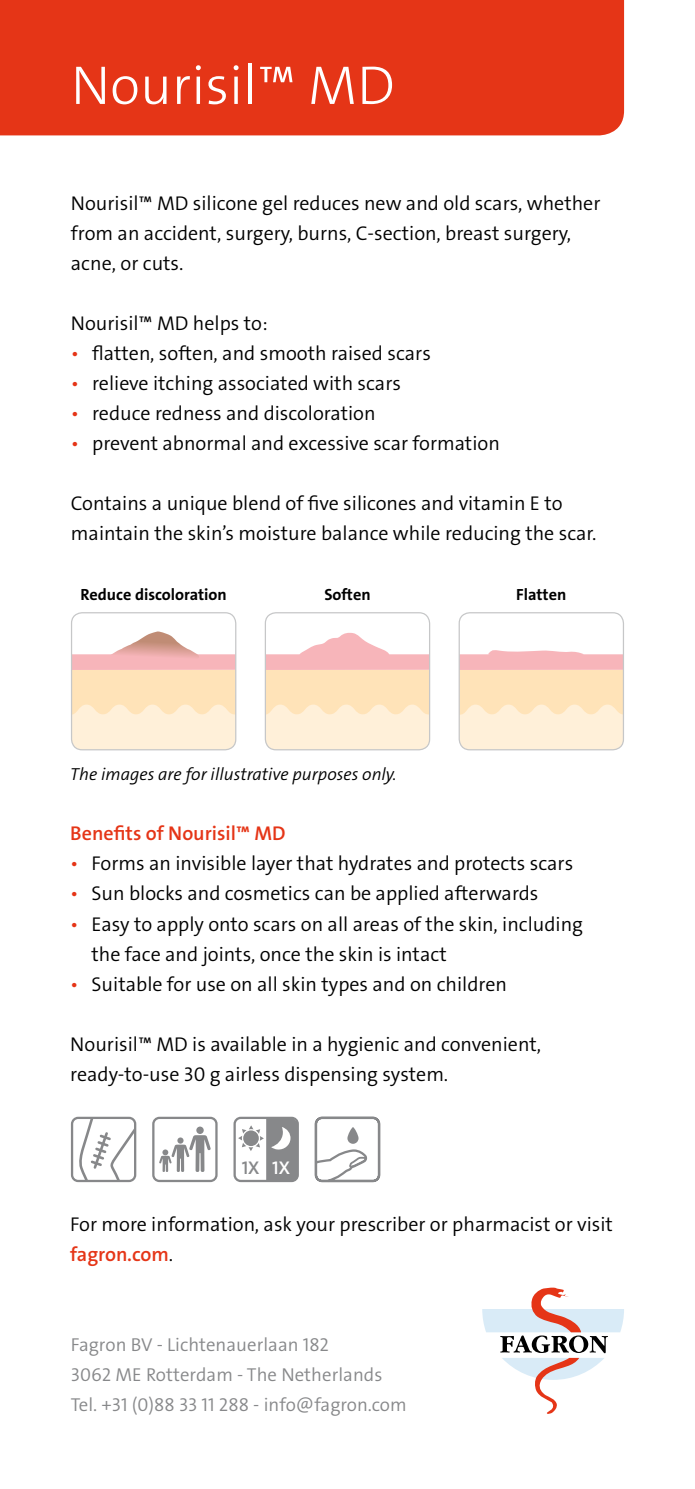
<style>
.page{position:relative;width:695px;height:1489px;background:#fff}
.page>*{position:absolute;margin:0;border:0;box-sizing:border-box;transform-origin:0 0}
.t1{font:55px "The Sans LP3 Lig";color:#fff}
.t2{font:20px/30px "The Sans LP4 Se Lig";color:#000}
.t3{font:20px "The Sans LP6 Se Bld";color:#e53517}
.t4{font:18.75px/30px "The Sans LP4 Se Lig";letter-spacing:.005em;color:#87888a}
.t5{font:18.5px "The Sans LP6 Se Bld";color:#87888a}
.t6{font:17.5px "The Sans LP4 Se Lig IT";color:#000}
.t7{font:16.25px "The Sans LP7 Bld";color:#000}
.s1{color:#e53517}
.s2{color:#fff}
.s3{font-family:"The Sans LP4 Se Lig";color:#000}
</style>
<div class="page">
<div style="left:0;top:0;width:624px;height:135px;background:#e53517"></div>
<svg style="left:482px;top:1287px;width:142px;height:126px"></svg>
<div style="left:71px;top:1116px;width:65px;height:65px;border:2px solid #87888a;border-radius:6px"></div>
<svg style="left:78px;top:1117px;width:58px;height:64px"></svg>
<div style="left:152px;top:1116px;width:65px;height:65px;border:2px solid #87888a;border-radius:6px"></div>
<div style="left:196px;top:1126px;width:8px;height:7px;background:#87888a;border-radius:50%"></div>
<svg style="left:159px;top:1135px;width:52px;height:36px"></svg>
<div style="left:233px;top:1116px;width:66px;height:65px;border:2px solid #87888a;border-radius:6px"></div>
<svg style="left:238px;top:1117px;width:59px;height:63px"></svg>
<svg style="left:314px;top:1116px;width:67px;height:67px"></svg>
<div style="left:71px;top:695px;width:165px;height:54px;background:#fff0d9"></div>
<svg style="left:73px;top:670px;width:161px;height:45px;background:#ffe4bc"></svg>
<div style="left:71px;top:654px;width:165px;height:16px;background:#f7b5ba"></div>
<svg style="left:106px;top:631px;width:96px;height:26px"></svg>
<div style="left:71px;top:612px;width:165px;height:138px;border:1px solid #c6c7c8;border-radius:11px"></div>
<div style="left:265px;top:695px;width:164px;height:54px;background:#fff0d9"></div>
<svg style="left:267px;top:670px;width:161px;height:45px;background:#ffe4bc"></svg>
<div style="left:265px;top:654px;width:164px;height:16px;background:#f7b5ba"></div>
<svg style="left:299px;top:632px;width:90px;height:23px"></svg>
<div style="left:265px;top:612px;width:165px;height:138px;border:1px solid #c6c7c8;border-radius:11px"></div>
<div style="left:459px;top:695px;width:164px;height:54px;background:#fff0d9"></div>
<svg style="left:460px;top:670px;width:162px;height:45px;background:#ffe4bc"></svg>
<div style="left:459px;top:654px;width:164px;height:16px;background:#f7b5ba"></div>
<svg style="left:488px;top:650px;width:95px;height:5px"></svg>
<div style="left:458px;top:612px;width:166px;height:138px;border:1px solid #c6c7c8;border-radius:11px"></div>
<h1 class="t1" style="left:71px;top:50px;width:325px">Nourisil™ MD</h1>
<p class="t2" style="left:71px;top:188px;width:531px">Nourisil™ MD silicone gel reduces new and old scars, whether from an accident, surgery, burns, C-section, breast surgery, acne, or cuts.</p>
<p class="t2" style="left:71px;top:308px;width:198px">Nourisil™ MD helps to:</p>
<p class="t2" style="left:71px;top:338px;width:361px"><span class="s1">•</span> flatten, soften, and smooth raised scars</p>
<p class="t2" style="left:71px;top:368px;width:331px"><span class="s1">•</span> relieve itching associated with scars</p>
<p class="t2" style="left:71px;top:398px;width:306px"><span class="s1">•</span> reduce redness and discoloration</p>
<p class="t2" style="left:71px;top:428px;width:430px"><span class="s1">•</span> prevent abnormal and excessive scar formation</p>
<p class="t2" style="left:71px;top:488px;width:527px">Contains a unique blend of five silicones and vitamin E to maintain the skin’s moisture balance while reducing the scar.</p>
<p class="t7" style="left:80px;top:584px;width:148px">Reduce discoloration</p>
<p class="t7" style="left:324px;top:584px;width:48px">Soften</p>
<p class="t7" style="left:516px;top:584px;width:52px">Flatten</p>
<p class="t6" style="left:70px;top:763px;width:328px">The images are for illustrative purposes only.</p>
<p class="t3" style="left:70px;top:820px;width:217px">Benefits of Nourisil™ MD</p>
<p class="t2" style="left:70px;top:848px;width:504px"><span class="s1">•</span> Forms an invisible layer that hydrates and protects scars</p>
<p class="t2" style="left:70px;top:878px;width:469px"><span class="s1">•</span> Sun blocks and cosmetics can be applied afterwards</p>
<p class="t2" style="left:92px;top:908px;width:493px;text-indent:-21px"><span class="s1">•</span> Easy to apply onto scars on all areas of the skin, including the face and joints, once the skin is intact</p>
<p class="t2" style="left:70px;top:968px;width:438px"><span class="s1">•</span> Suitable for use on all skin types and on children</p>
<p class="t2" style="left:70px;top:1028px;width:472px">Nourisil™ MD is available in a hygienic and convenient, ready-to-use 30 g airless dispensing system.</p>
<p class="t5" style="left:241px;top:1156px;width:50px">1X <span class="s2">1X</span></p>
<p class="t2" style="left:70px;top:1208px;width:544px">For more information, ask your prescriber or pharmacist or visit</p>
<p class="t3" style="left:70px;top:1240px;width:104px">fagron.com<span class="s3">.</span></p>
<p class="t4" style="left:71px;top:1329px;width:337px">Fagron BV - Lichtenauerlaan 182<br>3062 ME Rotterdam - The Netherlands<br>Tel. +31 (0)88 33 11 288 - info@fagron.com</p>
</div>
